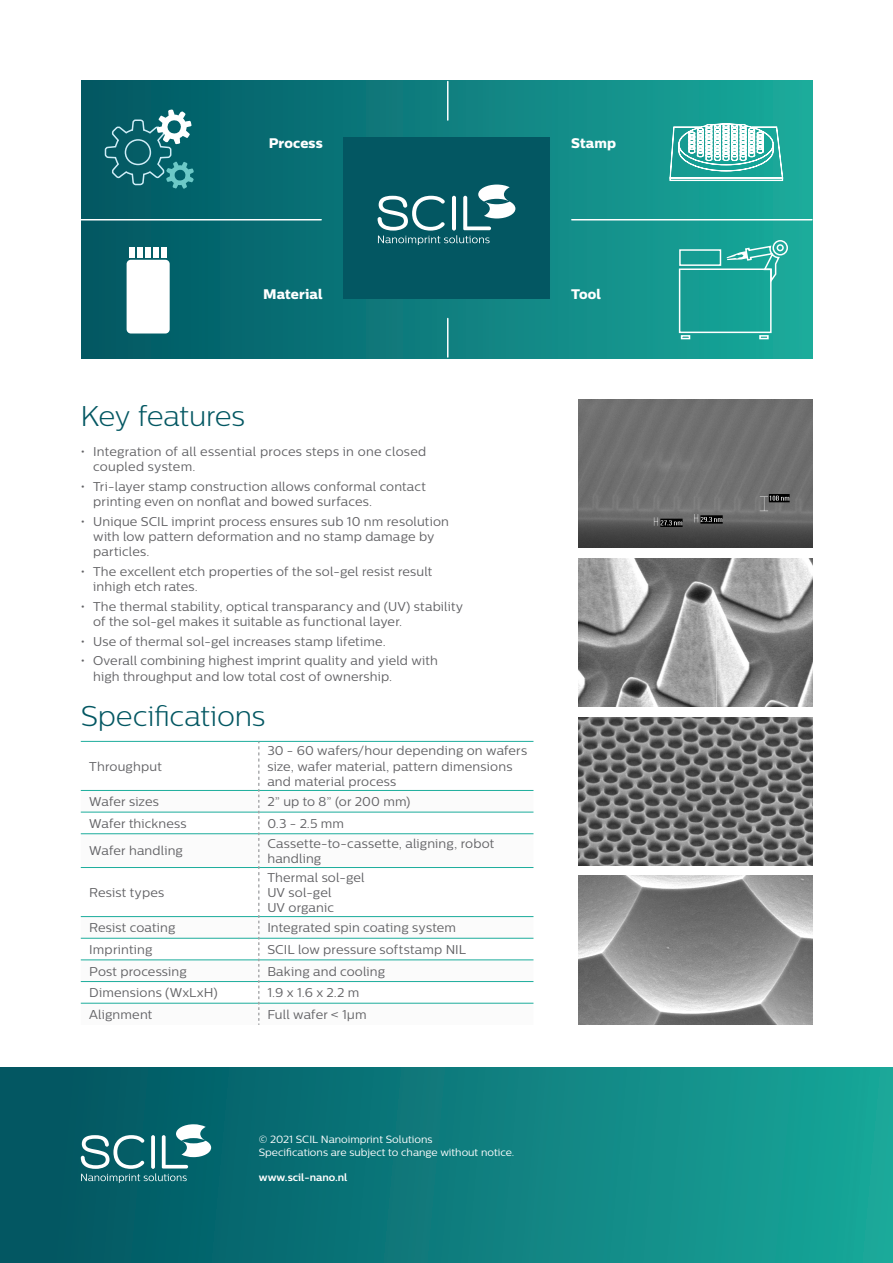
<style>
.page{position:relative;width:893px;height:1263px;background:#fff}
.page>*{position:absolute;margin:0;border:0;box-sizing:border-box;transform-origin:0 0}
._05_Main_Heading_Sma{font:300 28.5px "Centrale Sans";letter-spacing:-.01em;color:#035762}
._05_Main_Heading_Sma-2{font:13.95px "Centrale Sans X Bold";letter-spacing:.005em;color:#fff}
._01_Body_Copy{font:12.75px/15.3px "Centrale Sans";letter-spacing:.01em;color:#636366}
.t1{font:10.5px/12.6px "Centrale Sans";color:#fff}
.t2{font:700 10.5px "Centrale Sans";color:#fff}
</style>
<div class="page">
<div style="left:0;top:1067px;width:893px;height:196px;background:linear-gradient(to right,#00515f,#1aa79a)"></div>
<svg style="left:81px;top:1124px;width:130px;height:59px"></svg>
<div style="left:81px;top:81px;width:732px;height:278px;background:linear-gradient(to right,#025663,#1baa9c)"></div>
<hr style="left:81px;top:219px;width:240px;height:1px;background:#fff">
<hr style="left:447px;top:82px;width:1px;height:38px;background:#fff">
<hr style="left:447px;top:318px;width:1px;height:39px;background:#fff">
<hr style="left:572px;top:219px;width:240px;height:1px;background:#fff">
<svg style="left:104px;top:109px;width:90px;height:80px;background:#2a7a81"></svg>
<div style="left:344px;top:138px;width:206px;height:161px;background:#035762"></div>
<div style="left:127px;top:260px;width:43px;height:73px;background:#fff;border-radius:4px"></div>
<div style="left:129px;top:247px;width:6px;height:10px;background:#fff"></div>
<svg style="left:670px;top:117px;width:113px;height:68px"></svg>
<div style="left:777px;top:244px;width:7px;height:7px;border:2px solid #fff;border-radius:50%"></div>
<div style="left:772px;top:240px;width:16px;height:15px;border:2px solid #fff;border-radius:50%"></div>
<svg style="left:727px;top:245px;width:54px;height:40px;background:#37b1a5"></svg>
<div style="left:679px;top:268px;width:93px;height:65px;border:2px solid #fff"></div>
<div style="left:679px;top:249px;width:42px;height:17px;border:2px solid #fff"></div>
<svg style="left:681px;top:335px;width:9px;height:4px"></svg>
<div style="left:759px;top:335px;width:10px;height:4px;border:2px solid #fff"></div>
<div style="left:137px;top:247px;width:6px;height:10px;background:#fff"></div>
<div style="left:145px;top:247px;width:6px;height:10px;background:#fff"></div>
<div style="left:153px;top:247px;width:6px;height:10px;background:#fff"></div>
<div style="left:161px;top:247px;width:6px;height:10px;background:#fff"></div>
<svg style="left:378px;top:185px;width:137px;height:60px"></svg>
<svg style="left:81px;top:791px;width:452px;height:234px"></svg>
<hr style="left:81px;top:741px;width:178px;height:1px;background:#1cad9c">
<hr style="left:259px;top:741px;width:274px;height:1px;background:#1cad9c">
<hr style="left:81px;top:790px;width:177px;height:1px;background:#1cad9c">
<hr style="left:259px;top:790px;width:274px;height:1px;background:#1cad9c">
<hr style="left:81px;top:812px;width:177px;height:1px;background:#1cad9c">
<hr style="left:259px;top:812px;width:274px;height:1px;background:#1cad9c">
<hr style="left:81px;top:833px;width:177px;height:1px;background:#1cad9c">
<hr style="left:259px;top:833px;width:274px;height:1px;background:#1cad9c">
<hr style="left:81px;top:867px;width:177px;height:1px;background:#1cad9c">
<hr style="left:259px;top:867px;width:274px;height:1px;background:#1cad9c">
<hr style="left:81px;top:916px;width:177px;height:1px;background:#1cad9c">
<hr style="left:259px;top:916px;width:274px;height:1px;background:#1cad9c">
<hr style="left:81px;top:938px;width:177px;height:1px;background:#1cad9c">
<hr style="left:259px;top:938px;width:274px;height:1px;background:#1cad9c">
<hr style="left:81px;top:959px;width:177px;height:1px;background:#1cad9c">
<hr style="left:259px;top:959px;width:274px;height:1px;background:#1cad9c">
<hr style="left:81px;top:981px;width:177px;height:1px;background:#1cad9c">
<hr style="left:259px;top:981px;width:274px;height:1px;background:#1cad9c">
<hr style="left:81px;top:1003px;width:177px;height:1px;background:#1cad9c">
<hr style="left:259px;top:1003px;width:274px;height:1px;background:#1cad9c">
<svg style="left:258px;top:742px;width:1px;height:283px"></svg>
<img style="left:578px;top:558px;width:235px;height:149px">
<img style="left:578px;top:876px;width:235px;height:148px">
<img style="left:578px;top:399px;width:235px;height:149px">
<img style="left:578px;top:717px;width:235px;height:149px">
<p class="_05_Main_Heading_Sma-2" style="left:269px;top:134px;width:55px">Process</p>
<p class="_05_Main_Heading_Sma-2" style="left:571px;top:134px;width:46px">Stamp</p>
<p class="_05_Main_Heading_Sma-2" style="left:263px;top:286px;width:61px">Material</p>
<p class="_05_Main_Heading_Sma-2" style="left:571px;top:286px;width:31px">Tool</p>
<p class="_05_Main_Heading_Sma" style="left:80px;top:400px;width:166px">Key features</p>
<p class="_01_Body_Copy" style="left:93px;top:444px;width:335px;text-indent:-13px">• Integration of all essential proces steps in one closed coupled system.</p>
<p class="_01_Body_Copy" style="left:93px;top:479px;width:334px;text-indent:-13px">• Tri-layer stamp construction allows conformal contact printing even on nonflat and bowed surfaces.</p>
<p class="_01_Body_Copy" style="left:93px;top:513px;width:357px;text-indent:-13px">• Unique SCIL imprint process ensures sub 10 nm resolution with low pattern deformation and no stamp damage by particles.</p>
<p class="_01_Body_Copy" style="left:93px;top:564px;width:341px;text-indent:-13px">• The excellent etch properties of the sol-gel resist result inhigh etch rates.</p>
<p class="_01_Body_Copy" style="left:93px;top:598px;width:372px;text-indent:-13px">• The thermal stability, optical transparancy and (UV) stability of the sol-gel makes it suitable as functional layer.</p>
<p class="_01_Body_Copy" style="left:80px;top:633px;width:307px">• Use of thermal sol-gel increases stamp lifetime.</p>
<p class="_01_Body_Copy" style="left:93px;top:653px;width:346px;text-indent:-13px">• Overall combining highest imprint quality and yield with high throughput and low total cost of ownership.</p>
<p class="_05_Main_Heading_Sma" style="left:81px;top:700px;width:186px">Specifications</p>
<p class="_01_Body_Copy" style="left:89px;top:758px;width:74px">Throughput</p>
<p class="_01_Body_Copy" style="left:267px;top:743px;width:261px">30 - 60 wafers/hour depending on wafers size, wafer material, pattern dimensions and material process</p>
<p class="_01_Body_Copy" style="left:89px;top:794px;width:71px">Wafer sizes</p>
<p class="_01_Body_Copy" style="left:267px;top:794px;width:145px">2” up to 8” (or 200 mm)</p>
<p class="_01_Body_Copy" style="left:89px;top:815px;width:99px">Wafer thickness</p>
<p class="_01_Body_Copy" style="left:267px;top:815px;width:78px">0.3 - 2.5 mm</p>
<p class="_01_Body_Copy" style="left:89px;top:843px;width:95px">Wafer handling</p>
<p class="_01_Body_Copy" style="left:267px;top:835px;width:228px">Cassette-to-cassette, aligning, robot handling</p>
<p class="_01_Body_Copy" style="left:89px;top:884px;width:76px">Resist types</p>
<p class="_01_Body_Copy" style="left:267px;top:869px;width:99px">Thermal sol-gel</p>
<p class="_01_Body_Copy" style="left:267px;top:884px;width:66px">UV sol-gel</p>
<p class="_01_Body_Copy" style="left:267px;top:900px;width:68px">UV organic</p>
<p class="_01_Body_Copy" style="left:89px;top:920px;width:88px">Resist coating</p>
<p class="_01_Body_Copy" style="left:267px;top:920px;width:190px">Integrated spin coating system</p>
<p class="_01_Body_Copy" style="left:89px;top:941px;width:65px">Imprinting</p>
<p class="_01_Body_Copy" style="left:267px;top:941px;width:200px">SCIL low pressure softstamp NIL</p>
<p class="_01_Body_Copy" style="left:89px;top:963px;width:99px">Post processing</p>
<p class="_01_Body_Copy" style="left:267px;top:963px;width:119px">Baking and cooling</p>
<p class="_01_Body_Copy" style="left:89px;top:985px;width:130px">Dimensions (WxLxH)</p>
<p class="_01_Body_Copy" style="left:267px;top:985px;width:93px">1.9 x 1.6 x 2.2 m</p>
<p class="_01_Body_Copy" style="left:89px;top:1006px;width:65px">Alignment</p>
<p class="_01_Body_Copy" style="left:267px;top:1006px;width:101px">Full wafer &lt; 1µm</p>
<p class="t1" style="left:259px;top:1133px;width:257px">© 2021 SCIL Nanoimprint Solutions<br>Specifications are subject to change without notice.</p>
<p class="t2" style="left:259px;top:1171px;width:90px">www.scil-nano.nl</p>
</div>
